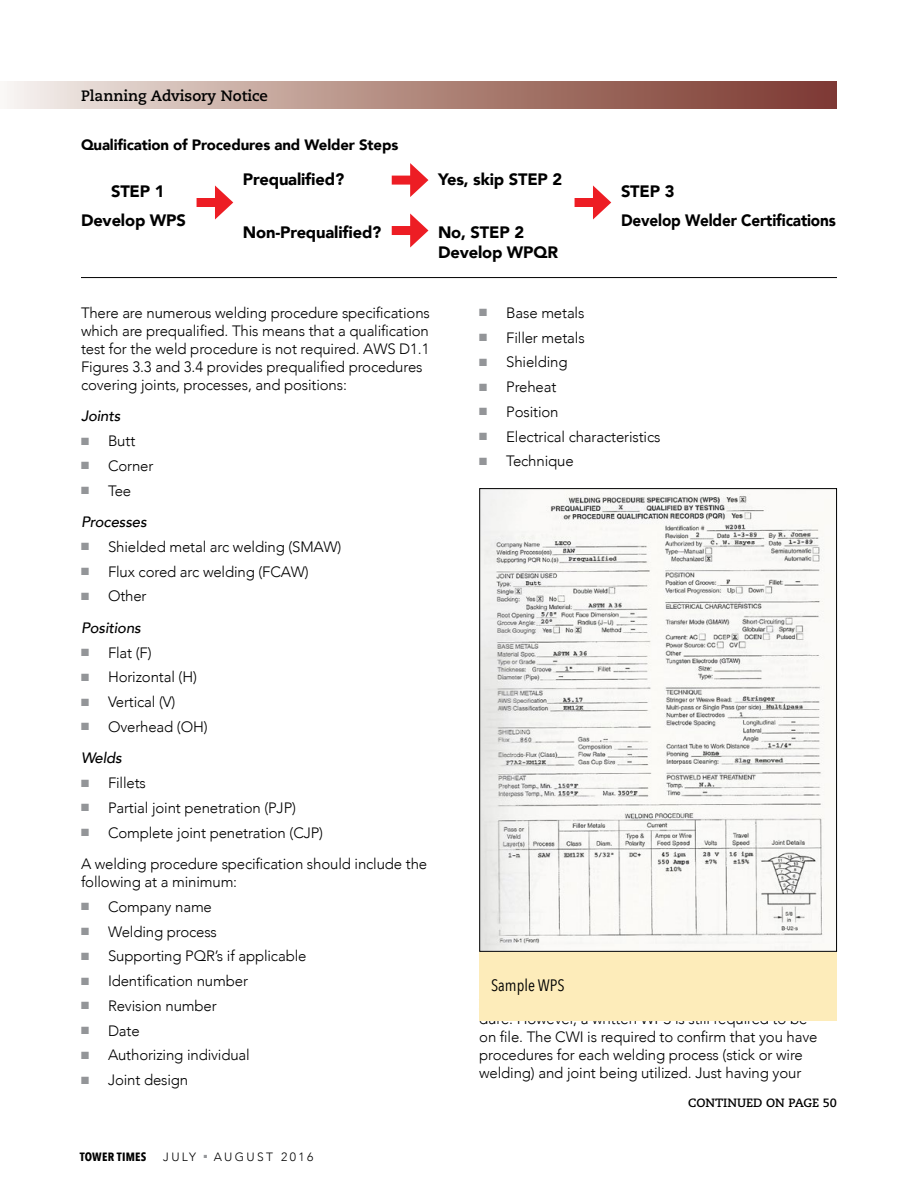
<style>
.page{position:relative;width:918px;height:1188px;background:#fff}
.page>*{position:absolute;margin:0;border:0;box-sizing:border-box;transform-origin:0 0}
.t1{font:900 16.5px "Avenir";letter-spacing:-.01em;color:#000}
.t2{font:900 16.5px "Avenir";letter-spacing:-.01em;color:#000;scale:.93 1}
.t3{font:16.5px "Avenir Next Condensed";color:#000}
.t4{font:300 15px/18px "Avenir";letter-spacing:-.01em;color:#000}
.t5{font:900 15px "Avenir";letter-spacing:-.01em;color:#000}
.t6{font:italic 500 15px "Avenir";letter-spacing:-.01em;color:#000}
.t7{font:700 15px "Caecilia LT Std";color:#000}
.t8{font:700 12px "Caecilia LT Std";color:#000}
.t9{font:300 12px "Avenir";letter-spacing:.2em;color:#000}
.t10{font:700 12px "Avenir Next Condensed";letter-spacing:.02em;color:#000}
.s1{color:#939598}
</style>
<div class="page">
<svg style="left:7px;top:82px;width:830px;height:27px;background:#b38c83"></svg>
<div style="left:479px;top:950px;width:358px;height:71px;background:#fdecba"></div>
<div style="left:197px;top:198px;width:25px;height:9px;background:#ed1d24"></div>
<svg style="left:215px;top:185px;width:18px;height:35px"></svg>
<div style="left:575px;top:198px;width:25px;height:9px;background:#ed1d24"></div>
<svg style="left:593px;top:185px;width:18px;height:35px"></svg>
<div style="left:392px;top:176px;width:25px;height:9px;background:#ed1d24"></div>
<svg style="left:410px;top:163px;width:18px;height:34px"></svg>
<div style="left:392px;top:226px;width:25px;height:9px;background:#ed1d24"></div>
<svg style="left:410px;top:214px;width:18px;height:34px"></svg>
<hr style="left:81px;top:277px;width:756px;height:1px;background:#000">
<img style="left:481px;top:490px;width:344px;height:460px">
<p class="t7" style="left:81px;top:86px;width:188px">Planning Advisory Notice</p>
<p class="t5" style="left:81px;top:132px;width:319px">Qualification of Procedures and Welder Steps</p>
<p class="t1" style="left:111px;top:177px;width:55px">STEP 1</p>
<p class="t1" style="left:243px;top:165px;width:103px">Prequalified?</p>
<p class="t1" style="left:438px;top:165px;width:126px">Yes, skip STEP 2</p>
<p class="t1" style="left:81px;top:206px;width:106px">Develop WPS</p>
<p class="t1" style="left:243px;top:218px;width:140px">Non-Prequalified?</p>
<p class="t1" style="left:438px;top:218px;width:88px">No, STEP 2</p>
<p class="t1" style="left:438px;top:238px;width:122px">Develop WPQR</p>
<p class="t1" style="left:621px;top:177px;width:55px">STEP 3</p>
<p class="t2" style="left:621px;top:206px;width:233px">Develop Welder Certifications</p>
<p class="t4" style="left:81px;top:304px;width:350px">There are numerous welding procedure specifications which are prequalified. This means that a qualification test for the weld procedure is not required. AWS D1.1<br>Figures 3.3 and 3.4 provides prequalified procedures covering joints, processes, and positions:</p>
<p class="t6" style="left:81px;top:407px;width:41px">Joints</p>
<p class="t4" style="left:81px;top:432px;width:56px"><span class="s1">■</span> Butt</p>
<p class="t4" style="left:81px;top:457px;width:74px"><span class="s1">■</span> Corner</p>
<p class="t4" style="left:81px;top:481px;width:52px"><span class="s1">■</span> Tee</p>
<p class="t6" style="left:81px;top:513px;width:67px">Processes</p>
<p class="t4" style="left:81px;top:538px;width:262px"><span class="s1">■</span> Shielded metal arc welding (SMAW)</p>
<p class="t4" style="left:81px;top:562px;width:229px"><span class="s1">■</span> Flux cored arc welding (FCAW)</p>
<p class="t4" style="left:81px;top:587px;width:67px"><span class="s1">■</span> Other</p>
<p class="t6" style="left:81px;top:619px;width:61px">Positions</p>
<p class="t4" style="left:81px;top:643px;width:72px"><span class="s1">■</span> Flat (F)</p>
<p class="t4" style="left:81px;top:668px;width:117px"><span class="s1">■</span> Horizontal (H)</p>
<p class="t4" style="left:81px;top:693px;width:96px"><span class="s1">■</span> Vertical (V)</p>
<p class="t4" style="left:81px;top:718px;width:128px"><span class="s1">■</span> Overhead (OH)</p>
<p class="t6" style="left:81px;top:749px;width:42px">Welds</p>
<p class="t4" style="left:81px;top:774px;width:66px"><span class="s1">■</span> Fillets</p>
<p class="t4" style="left:81px;top:799px;width:217px"><span class="s1">■</span> Partial joint penetration (PJP)</p>
<p class="t4" style="left:81px;top:823px;width:244px"><span class="s1">■</span> Complete joint penetration (CJP)</p>
<p class="t4" style="left:81px;top:855px;width:348px">A welding procedure specification should include the following at a minimum:</p>
<p class="t4" style="left:81px;top:898px;width:132px"><span class="s1">■</span> Company name</p>
<p class="t4" style="left:81px;top:922px;width:138px"><span class="s1">■</span> Welding process</p>
<p class="t4" style="left:81px;top:947px;width:227px"><span class="s1">■</span> Supporting PQR’s if applicable</p>
<p class="t4" style="left:81px;top:972px;width:169px"><span class="s1">■</span> Identification number</p>
<p class="t4" style="left:81px;top:997px;width:137px"><span class="s1">■</span> Revision number</p>
<p class="t4" style="left:81px;top:1021px;width:60px"><span class="s1">■</span> Date</p>
<p class="t4" style="left:81px;top:1046px;width:170px"><span class="s1">■</span> Authorizing individual</p>
<p class="t4" style="left:81px;top:1071px;width:109px"><span class="s1">■</span> Joint design</p>
<p class="t10" style="left:80px;top:1149px;width:68px">TOWER TIMES</p>
<p class="t9" style="left:163px;top:1150px;width:34px">JULY</p>
<p class="t9" style="left:204px;top:1150px;width:111px"><sup>■</sup> AUGUST 2016</p>
<p class="t4" style="left:479px;top:304px;width:107px"><span class="s1">■</span> Base metals</p>
<p class="t4" style="left:479px;top:328px;width:107px"><span class="s1">■</span> Filler metals</p>
<p class="t4" style="left:479px;top:353px;width:90px"><span class="s1">■</span> Shielding</p>
<p class="t4" style="left:479px;top:378px;width:79px"><span class="s1">■</span> Preheat</p>
<p class="t4" style="left:479px;top:403px;width:81px"><span class="s1">■</span> Position</p>
<p class="t4" style="left:479px;top:427px;width:183px"><span class="s1">■</span> Electrical characteristics</p>
<p class="t4" style="left:479px;top:452px;width:96px"><span class="s1">■</span> Technique</p>
<p class="t3" style="left:491px;top:972px;width:75px">Sample WPS</p>
<p class="t4" style="left:479px;top:1010px;width:340px">dure. However, a written WPS is still required to be on file. The CWI is required to confirm that you have procedures for each welding process (stick or wire welding) and joint being utilized. Just having your</p>
<p class="t8" style="left:688px;top:1095px;width:150px">CONTINUED ON PAGE 50</p>
</div>
